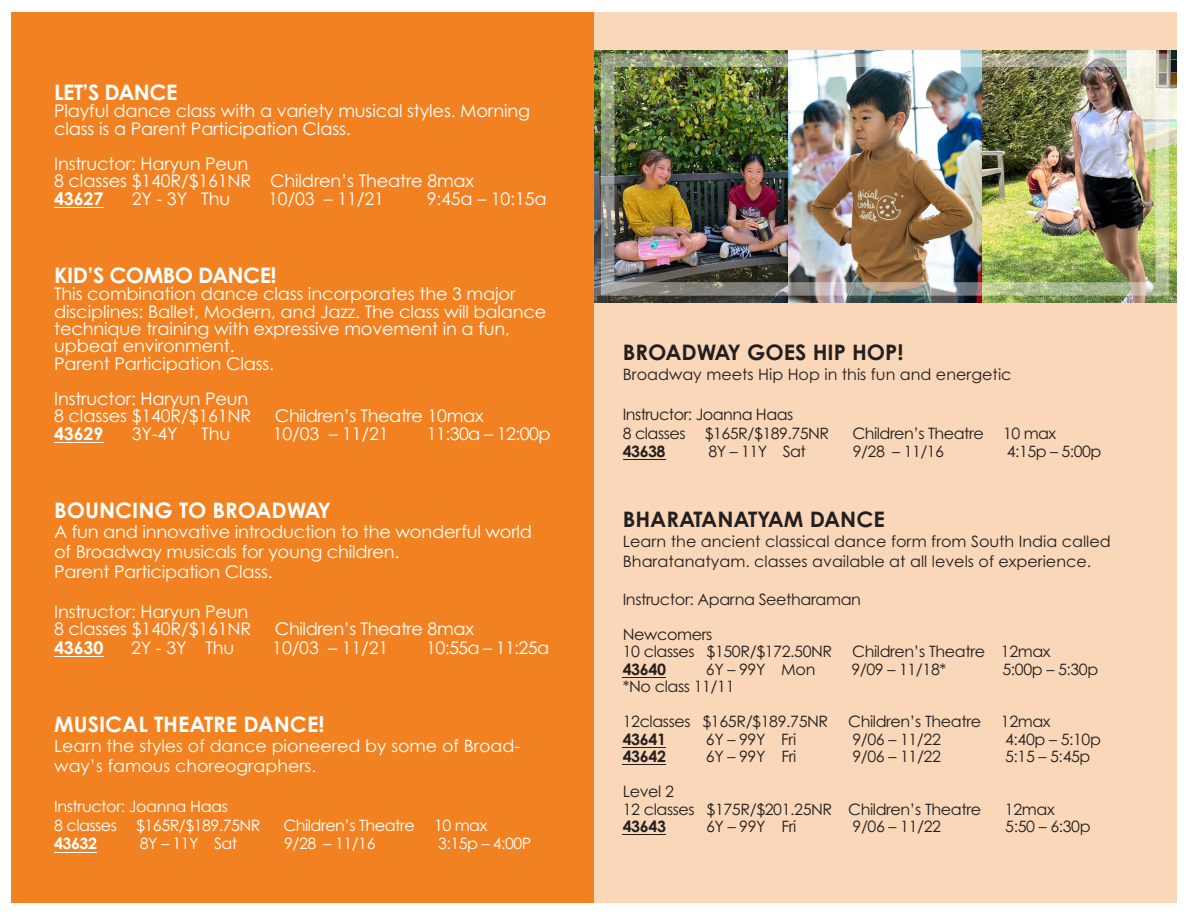
<style>
.page{position:relative;width:1188px;height:918px;background:#fff}
.page>*{position:absolute;margin:0;border:0;box-sizing:border-box;transform-origin:0 0}
.t1{font:700 21.45px "Century Gothic Pro";color:#fff}
.t2{font:700 21.45px "Century Gothic Pro";color:#231f20}
.t3{font:700 21.45px "Century Gothic Pro";letter-spacing:-.025em;color:#fff}
.t4{font:17.4px/17.4px "Century Gothic Pro";letter-spacing:-.01em;color:#fff}
.t5{font:17.4px "Century Gothic Pro";letter-spacing:-.035em;color:#fff}
.t6{font:700 17.4px "Century Gothic Pro";letter-spacing:-.01em;color:#fff}
.t7{font:17.1px/20px "Century Gothic Pro";color:#fff}
.t8{font:15.75px/17.4px "Century Gothic Pro";letter-spacing:-.025em;color:#231f20}
.t9{font:15.75px/20px "Century Gothic Pro";color:#231f20}
.t10{font:15.75px/18.8px "Century Gothic Pro";letter-spacing:-.03em;color:#fff}
.t11{font:700 15.75px "Century Gothic Pro";letter-spacing:-.025em;color:#231f20}
.t12{font:700 15.75px "Century Gothic Pro";letter-spacing:-.03em;color:#fff}
</style>
<div class="page">
<div style="left:594px;top:12px;width:582px;height:891px;background:#fad7b8"></div>
<div style="left:12px;top:12px;width:582px;height:891px;background:#f28221"></div>
<hr style="left:623px;top:460px;width:43px;height:1px;background:#231f20">
<hr style="left:623px;top:677px;width:43px;height:1px;background:#231f20">
<hr style="left:623px;top:747px;width:43px;height:1px;background:#231f20">
<hr style="left:623px;top:764px;width:43px;height:1px;background:#231f20">
<hr style="left:623px;top:834px;width:43px;height:1px;background:#231f20">
<hr style="left:54px;top:207px;width:49px;height:1px;background:#fff">
<hr style="left:54px;top:442px;width:49px;height:1px;background:#fff">
<hr style="left:54px;top:656px;width:49px;height:1px;background:#fff">
<hr style="left:54px;top:852px;width:43px;height:1px;background:#fff">
<img style="left:594px;top:50px;width:582px;height:253px">
<div style="left:601px;top:54px;width:568px;height:242px;border:14px solid #fff"></div>
<p class="t3" style="left:54px;top:79px;width:125px">LET’S DANCE</p>
<p class="t4" style="left:54px;top:102px;width:478px">Playful dance class with a variety musical styles. Morning class is a Parent Participation Class.</p>
<p class="t4" style="left:54px;top:155px;width:422px">Instructor: Haryun Peun<br>8 classes $140R/$161NR Children’s Theatre 8max</p>
<p class="t6" style="left:54px;top:187px;width:51px">43627</p>
<p class="t4" style="left:132px;top:189px;width:100px">2Y - 3Y Thu</p>
<p class="t4" style="left:268px;top:189px;width:117px">10/03 – 11/21</p>
<p class="t4" style="left:427px;top:189px;width:121px">9:45a – 10:15a</p>
<p class="t3" style="left:54px;top:261px;width:224px">KID’S COMBO DANCE!</p>
<p class="t4" style="left:54px;top:285px;width:494px">This combination dance class incorporates the 3 major disciplines: Ballet, Modern, and Jazz. The class will balance technique training with expressive movement in a fun, upbeat environment.<br>Parent Participation Class.</p>
<p class="t4" style="left:54px;top:390px;width:199px">Instructor: Haryun Peun<br>8 classes $140R/$161NR</p>
<p class="t4" style="left:275px;top:407px;width:210px">Children’s Theatre 10max</p>
<p class="t6" style="left:54px;top:423px;width:51px">43629</p>
<p class="t4" style="left:132px;top:425px;width:48px">3Y-4Y</p>
<p class="t4" style="left:201px;top:425px;width:30px">Thu</p>
<p class="t4" style="left:273px;top:425px;width:117px">10/03 – 11/21</p>
<p class="t5" style="left:427px;top:423px;width:125px">11:30a – 12:00p</p>
<p class="t1" style="left:54px;top:497px;width:278px">BOUNCING TO BROADWAY</p>
<p class="t4" style="left:54px;top:521px;width:479px;line-height:20px">A fun and innovative introduction to the wonderful world of Broadway musicals for young children.<br>Parent Participation Class.</p>
<p class="t4" style="left:54px;top:602px;width:199px">Instructor: Haryun Peun<br>8 classes $140R/$161NR</p>
<p class="t4" style="left:275px;top:620px;width:201px">Children’s Theatre 8max</p>
<p class="t6" style="left:54px;top:637px;width:51px">43630</p>
<p class="t4" style="left:131px;top:639px;width:105px">2Y - 3Y Thu</p>
<p class="t4" style="left:272px;top:639px;width:117px">10/03 – 11/21</p>
<p class="t5" style="left:426px;top:637px;width:124px">10:55a – 11:25a</p>
<p class="t1" style="left:54px;top:711px;width:272px">MUSICAL THEATRE DANCE!</p>
<p class="t7" style="left:54px;top:736px;width:468px">Learn the styles of dance pioneered by some of Broad&shy;way’s famous choreographers.</p>
<p class="t10" style="left:54px;top:797px;width:208px">Instructor: Joanna Haas<br>8 classes $165R/$189.75NR</p>
<p class="t10" style="left:283px;top:815px;width:205px">Children’s Theatre 10 max</p>
<p class="t12" style="left:54px;top:834px;width:44px">43632</p>
<p class="t10" style="left:140px;top:834px;width:99px">8Y – 11Y Sat</p>
<p class="t10" style="left:284px;top:834px;width:93px">9/28 – 11/16</p>
<p class="t10" style="left:438px;top:834px;width:95px">3:15p – 4:00P</p>
<p class="t2" style="left:623px;top:339px;width:282px">BROADWAY GOES HIP HOP!</p>
<p class="t9" style="left:623px;top:364px;width:390px">Broadway meets Hip Hop in this fun and energetic</p>
<p class="t8" style="left:623px;top:404px;width:208px;line-height:18.8px">Instructor: Joanna Haas<br>8 classes $165R/$189.75NR</p>
<p class="t8" style="left:852px;top:424px;width:205px">Children’s Theatre 10 max</p>
<p class="t11" style="left:623px;top:442px;width:44px">43638</p>
<p class="t8" style="left:708px;top:443px;width:99px">8Y – 11Y Sat</p>
<p class="t8" style="left:853px;top:443px;width:93px">9/28 – 11/16</p>
<p class="t8" style="left:1007px;top:443px;width:96px">4:15p – 5:00p</p>
<p class="t2" style="left:623px;top:506px;width:263px">BHARATANATYAM DANCE</p>
<p class="t9" style="left:623px;top:532px;width:490px">Learn the ancient classical dance form from South India called<br>Bharatanatyam. classes available at all levels of experience.</p>
<p class="t8" style="left:623px;top:591px;width:240px">Instructor: Aparna Seetharaman</p>
<p class="t8" style="left:623px;top:625px;width:211px">Newcomers<br>10 classes $150R/$172.50NR</p>
<p class="t8" style="left:852px;top:643px;width:200px">Children’s Theatre 12max</p>
<p class="t11" style="left:623px;top:659px;width:45px">43640</p>
<p class="t8" style="left:706px;top:660px;width:111px">6Y – 99Y Mon</p>
<p class="t8" style="left:851px;top:660px;width:96px">9/09 – 11/18*</p>
<p class="t8" style="left:1002px;top:660px;width:97px">5:00p – 5:30p</p>
<p class="t8" style="left:623px;top:678px;width:113px">*No class 11/11</p>
<p class="t8" style="left:623px;top:713px;width:207px">12classes $165R/$189.75NR</p>
<p class="t8" style="left:848px;top:713px;width:135px">Children’s Theatre</p>
<p class="t8" style="left:1001px;top:713px;width:51px">12max</p>
<p class="t11" style="left:623px;top:729px;width:45px">43641</p>
<p class="t8" style="left:706px;top:730px;width:92px">6Y – 99Y Fri</p>
<p class="t8" style="left:852px;top:730px;width:90px">9/06 – 11/22</p>
<p class="t8" style="left:1005px;top:730px;width:97px">4:40p – 5:10p</p>
<p class="t11" style="left:623px;top:747px;width:45px">43642</p>
<p class="t8" style="left:706px;top:748px;width:92px">6Y – 99Y Fri</p>
<p class="t8" style="left:852px;top:748px;width:90px">9/06 – 11/22</p>
<p class="t8" style="left:1005px;top:748px;width:87px">5:15 – 5:45p</p>
<p class="t8" style="left:623px;top:783px;width:360px">Level 2<br>12 classes $175R/$201.25NR Children’s Theatre</p>
<p class="t8" style="left:1005px;top:800px;width:51px">12max</p>
<p class="t11" style="left:623px;top:816px;width:45px">43643</p>
<p class="t8" style="left:706px;top:817px;width:92px">6Y – 99Y Fri</p>
<p class="t8" style="left:853px;top:817px;width:90px">9/06 – 11/22</p>
<p class="t8" style="left:1005px;top:817px;width:87px">5:50 – 6:30p</p>
</div>
